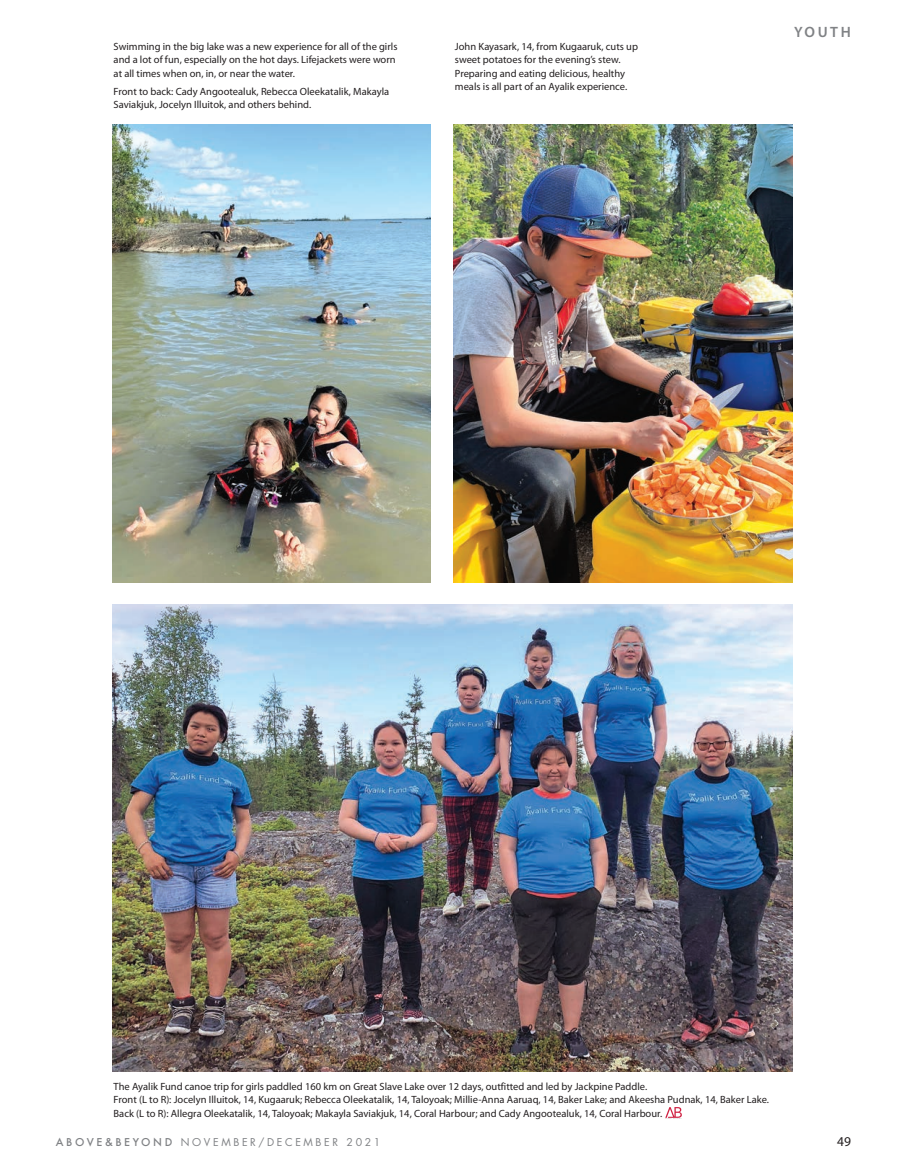
<style>
.page{position:relative;width:905px;height:1175px;background:#fff}
.page>*{position:absolute;margin:0;border:0;box-sizing:border-box;transform-origin:0 0}
.t1{font:600 15px "Myriad Pro";letter-spacing:.17em;color:#808285}
.t2{font:13.5px "Myriad Pro";color:#231f20}
.t3{font:10.5px/13.5px "Myriad Pro";color:#231f20}
.t4{font:10.5px "Futura";letter-spacing:.25em;color:#808285}
.s1{font-weight:500}
</style>
<div class="page">
<img style="left:112px;top:124px;width:318px;height:458px">
<img style="left:453px;top:124px;width:339px;height:458px">
<img style="left:112px;top:604px;width:680px;height:467px">
<svg style="left:665px;top:1107px;width:16px;height:10px"></svg>
<p class="t3" style="left:114px;top:40px;width:285px">Swimming in the big lake was a new experience for all of the girls and a lot of fun, especially on the hot days. Lifejackets were worn at all times when on, in, or near the water.</p>
<p class="t3" style="left:114px;top:85px;width:277px">Front to back: Cady Angootealuk, Rebecca Oleekatalik, Makayla<br>Saviakjuk, Jocelyn Illuitok, and others behind.</p>
<p class="t3" style="left:455px;top:41px;width:185px">John Kayasark, 14, from Kugaaruk, cuts up sweet potatoes for the evening’s stew.<br>Preparing and eating delicious, healthy meals is all part of an Ayalik experience.</p>
<p class="t1" style="left:794px;top:23px;width:58px">YOUTH</p>
<p class="t3" style="left:114px;top:1080px;width:657px">The Ayalik Fund canoe trip for girls paddled 160 km on Great Slave Lake over 12 days, outfitted and led by Jackpine Paddle.<br>Front (L to R): Jocelyn Illuitok, 14, Kugaaruk; Rebecca Oleekatalik, 14, Taloyoak; Millie-Anna Aaruaq, 14, Baker Lake; and Akeesha Pudnak, 14, Baker Lake.<br>Back (L to R): Allegra Oleekatalik, 14, Taloyoak; Makayla Saviakjuk, 14, Coral Harbour; and Cady Angootealuk, 14, Coral Harbour.</p>
<p class="t4" style="left:56px;top:1136px;width:326px"><span class="s1">ABOVE&amp;BEYOND</span> NOVEMBER/DECEMBER 2021</p>
<p class="t2" style="left:837px;top:1136px;width:15px">49</p>
</div>
